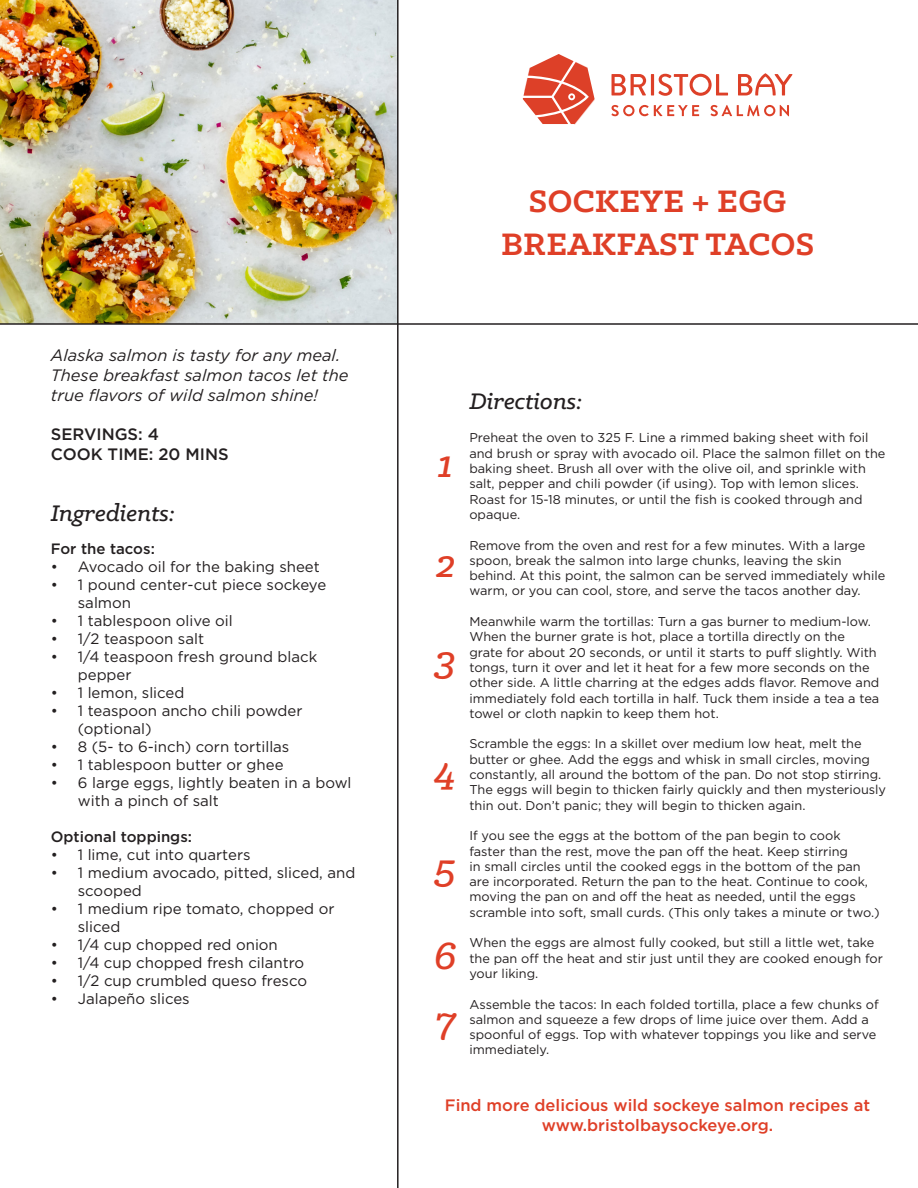
<style>
.page{position:relative;width:918px;height:1188px;background:#fff}
.page>*{position:absolute;margin:0;border:0;box-sizing:border-box;transform-origin:0 0}
.t1{font:italic 500 43.5px "Klinic Slab";color:#df3f27}
.t2{font:700 35.1px/42.2px "Klinic Slab";letter-spacing:.01em;color:#df3f27;text-align:center}
.t3{font:italic 500 25.5px "Klinic Slab";color:#231f20}
.t4{font:italic 16.5px/19.8px "Gotham";color:#231f20}
.t5{font:500 16.5px/20px "Gotham";color:#df3f27;text-align:center}
.t6{font:500 16.5px/19.8px "Gotham";color:#231f20}
.t7{font:15px/18px "Gotham";color:#231f20}
.t8{font:500 15px "Gotham";color:#231f20}
.t9{font:12.75px/15.3px "Gotham";color:#231f20}
</style>
<div class="page">
<img style="left:0;top:0;width:397px;height:323px">
<hr style="left:397px;top:0;width:2px;height:1188px;background:#231f20">
<hr style="left:0;top:323px;width:918px;height:2px;background:#231f20">
<svg style="left:523px;top:54px;width:72px;height:70px"></svg>
<svg style="left:612px;top:74px;width:34px;height:21px"></svg>
<hr style="left:651px;top:74px;width:3px;height:21px;background:#dd4028">
<svg style="left:658px;top:74px;width:70px;height:22px"></svg>
<svg style="left:738px;top:73px;width:55px;height:22px"></svg>
<svg style="left:611px;top:105px;width:88px;height:11px"></svg>
<svg style="left:711px;top:105px;width:78px;height:11px"></svg>
<p class="t4" style="left:51px;top:345px;width:299px">Alaska salmon is tasty for any meal.<br>These breakfast salmon tacos let the true flavors of wild salmon shine!</p>
<p class="t6" style="left:51px;top:425px;width:179px">SERVINGS: 4<br>COOK TIME: 20 MINS</p>
<p class="t3" style="left:51px;top:497px;width:126px">Ingredients:</p>
<p class="t8" style="left:51px;top:539px;width:106px">For the tacos:</p>
<p class="t7" style="left:51px;top:558px;width:271px">• Avocado oil for the baking sheet</p>
<p class="t7" style="left:78px;top:576px;width:250px;text-indent:-27px">• 1 pound center-cut piece sockeye salmon</p>
<p class="t7" style="left:51px;top:612px;width:183px">• 1 tablespoon olive oil</p>
<p class="t7" style="left:51px;top:630px;width:155px">• 1/2 teaspoon salt</p>
<p class="t7" style="left:78px;top:648px;width:241px;text-indent:-27px">• 1/4 teaspoon fresh ground black pepper</p>
<p class="t7" style="left:51px;top:684px;width:135px">• 1 lemon, sliced</p>
<p class="t7" style="left:78px;top:702px;width:226px;text-indent:-27px">• 1 teaspoon ancho chili powder (optional)</p>
<p class="t7" style="left:51px;top:738px;width:240px">• 8 (5- to 6-inch) corn tortillas</p>
<p class="t7" style="left:51px;top:756px;width:234px">• 1 tablespoon butter or ghee</p>
<p class="t7" style="left:78px;top:774px;width:275px;text-indent:-27px">• 6 large eggs, lightly beaten in a bowl with a pinch of salt</p>
<p class="t8" style="left:51px;top:827px;width:143px">Optional toppings:</p>
<p class="t7" style="left:51px;top:846px;width:201px">• 1 lime, cut into quarters</p>
<p class="t7" style="left:78px;top:864px;width:279px;text-indent:-27px">• 1 medium avocado, pitted, sliced, and scooped</p>
<p class="t7" style="left:78px;top:900px;width:258px;text-indent:-27px">• 1 medium ripe tomato, chopped or sliced</p>
<p class="t7" style="left:51px;top:936px;width:229px">• 1/4 cup chopped red onion</p>
<p class="t7" style="left:51px;top:954px;width:255px">• 1/4 cup chopped fresh cilantro</p>
<p class="t7" style="left:51px;top:972px;width:258px">• 1/2 cup crumbled queso fresco</p>
<p class="t7" style="left:51px;top:990px;width:140px">• Jalapeño slices</p>
<p class="t2" style="left:501px;top:180px;width:315px">SOCKEYE + EGG<br>BREAKFAST TACOS</p>
<p class="t1" style="left:438px;top:436px;width:17px">1</p>
<p class="t1" style="left:436px;top:536px;width:21px">2</p>
<p class="t1" style="left:435px;top:632px;width:23px">3</p>
<p class="t1" style="left:435px;top:742px;width:23px">4</p>
<p class="t1" style="left:435px;top:839px;width:23px">5</p>
<p class="t1" style="left:434px;top:927px;width:24px">6</p>
<p class="t1" style="left:435px;top:993px;width:22px">7</p>
<p class="t3" style="left:469px;top:385px;width:114px">Directions:</p>
<p class="t9" style="left:469px;top:430px;width:418px">Preheat the oven to 325 F. Line a rimmed baking sheet with foil and brush or spray with avocado oil. Place the salmon fillet on the baking sheet. Brush all over with the olive oil, and sprinkle with salt, pepper and chili powder (if using). Top with lemon slices.<br>Roast for 15-18 minutes, or until the fish is cooked through and opaque.</p>
<p class="t9" style="left:469px;top:537px;width:417px">Remove from the oven and rest for a few minutes. With a large spoon, break the salmon into large chunks, leaving the skin behind. At this point, the salmon can be served immediately while warm, or you can cool, store, and serve the tacos another day.</p>
<p class="t9" style="left:469px;top:614px;width:411px">Meanwhile warm the tortillas: Turn a gas burner to medium-low.<br>When the burner grate is hot, place a tortilla directly on the grate for about 20 seconds, or until it starts to puff slightly. With tongs, turn it over and let it heat for a few more seconds on the other side. A little charring at the edges adds flavor. Remove and immediately fold each tortilla in half. Tuck them inside a tea a tea towel or cloth napkin to keep them hot.</p>
<p class="t9" style="left:469px;top:736px;width:418px">Scramble the eggs: In a skillet over medium low heat, melt the butter or ghee. Add the eggs and whisk in small circles, moving constantly, all around the bottom of the pan. Do not stop stirring.<br>The eggs will begin to thicken fairly quickly and then mysteriously thin out. Don’t panic; they will begin to thicken again.</p>
<p class="t9" style="left:469px;top:828px;width:412px">If you see the eggs at the bottom of the pan begin to cook<br>faster than the rest, move the pan off the heat. Keep stirring<br>in small circles until the cooked eggs in the bottom of the pan are incorporated. Return the pan to the heat. Continue to cook, moving the pan on and off the heat as needed, until the eggs scramble into soft, small curds. (This only takes a minute or two.)</p>
<p class="t9" style="left:469px;top:935px;width:415px">When the eggs are almost fully cooked, but still a little wet, take the pan off the heat and stir just until they are cooked enough for your liking.</p>
<p class="t9" style="left:469px;top:996px;width:411px">Assemble the tacos: In each folded tortilla, place a few chunks of salmon and squeeze a few drops of lime juice over them. Add a spoonful of eggs. Top with whatever toppings you like and serve immediately.</p>
<p class="t5" style="left:445px;top:1095px;width:427px">Find more delicious wild sockeye salmon recipes at www.bristolbaysockeye.org.</p>
</div>
